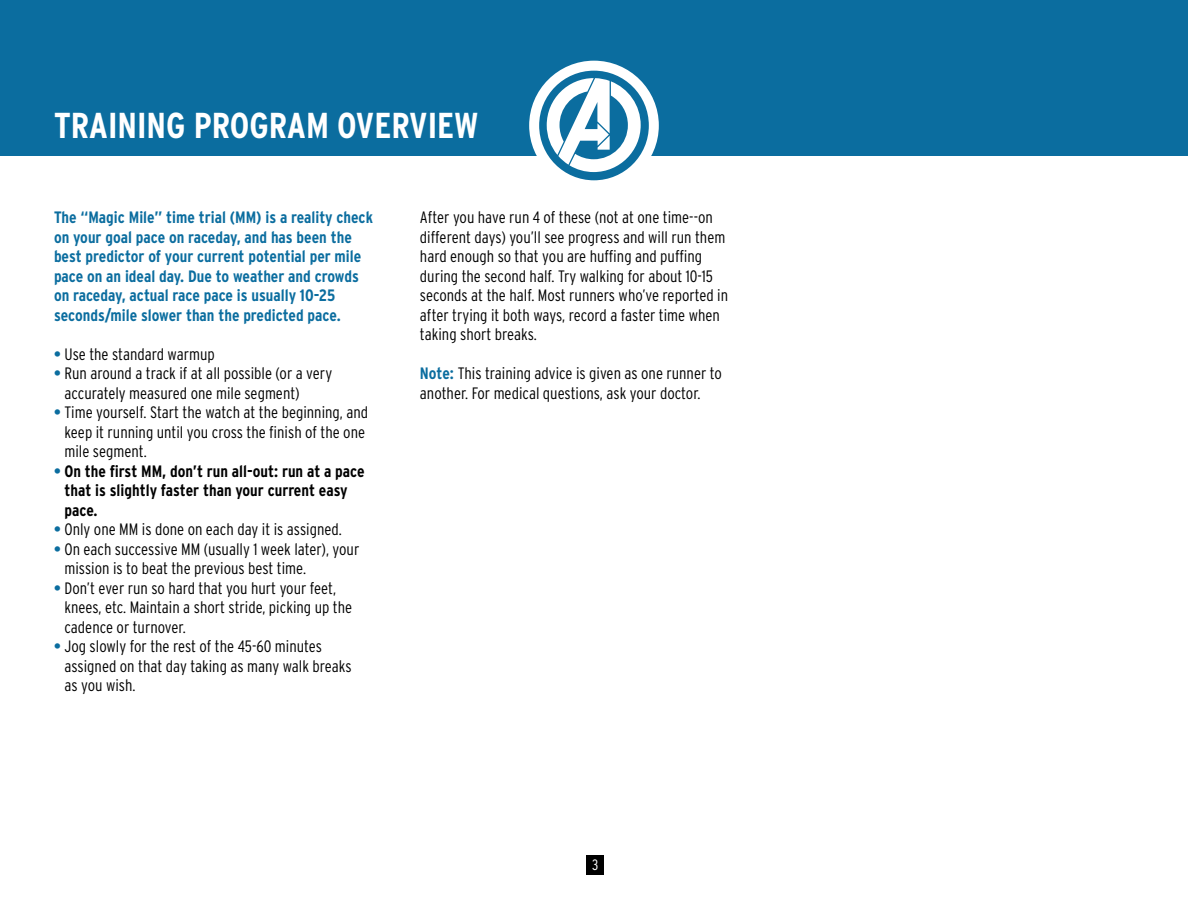
<style>
.page{position:relative;width:1188px;height:918px;background:#fff}
.page>*{position:absolute;margin:0;border:0;box-sizing:border-box;transform-origin:0 0}
.t1{font:700 condensed 36px "Interstate";color:#fff}
.t2{font:300 condensed 16.5px/19.5px "Interstate";color:#000}
.t3{font:700 condensed 16.5px/19.5px "Interstate";color:#0b6d9f}
.t4{font:700 condensed 16.5px/19.5px "Interstate";color:#000}
.t5{font:300 condensed 15px "Interstate";color:#fff}
.s1{font-weight:700;color:#0b6d9f}
.s2{color:#0b6d9f}
</style>
<div class="page">
<div style="left:586px;top:855px;width:18px;height:19px;background:#000"></div>
<div style="left:0;top:0;width:1188px;height:155px;background:#0b6d9f"></div>
<svg style="left:529px;top:61px;width:130px;height:120px"></svg>
<h1 class="t1" style="left:54px;top:106px;width:426px">TRAINING PROGRAM OVERVIEW</h1>
<p class="t3" style="left:54px;top:208px;width:321px">The “Magic Mile” time trial (MM) is a reality check on your goal pace on raceday, and has been the best predictor of your current potential per mile pace on an ideal day. Due to weather and crowds on raceday, actual race pace is usually 10-25 seconds/mile slower than the predicted pace.</p>
<p class="t2" style="left:54px;top:344px;width:162px"><span class="s1">•</span> Use the standard warmup</p>
<p class="t2" style="left:64px;top:364px;width:269px;text-indent:-10px"><span class="s1">•</span> Run around a track if at all possible (or a very accurately measured one mile segment)</p>
<p class="t2" style="left:64px;top:403px;width:305px;text-indent:-10px"><span class="s1">•</span> Time yourself. Start the watch at the beginning, and keep it running until you cross the finish of the one mile segment.</p>
<p class="t4" style="left:64px;top:461px;width:302px;text-indent:-10px"><span class="s2">•</span> On the first MM, don’t run all-out: run at a pace that is slightly faster than your current easy pace.</p>
<p class="t2" style="left:54px;top:520px;width:289px"><span class="s1">•</span> Only one MM is done on each day it is assigned.</p>
<p class="t2" style="left:64px;top:539px;width:296px;text-indent:-10px"><span class="s1">•</span> On each successive MM (usually 1 week later), your mission is to beat the previous best time.</p>
<p class="t2" style="left:64px;top:578px;width:289px;text-indent:-10px"><span class="s1">•</span> Don’t ever run so hard that you hurt your feet, knees, etc. Maintain a short stride, picking up the cadence or turnover.</p>
<p class="t2" style="left:64px;top:637px;width:289px;text-indent:-10px"><span class="s1">•</span> Jog slowly for the rest of the 45-60 minutes assigned on that day taking as many walk breaks as you wish.</p>
<p class="t2" style="left:420px;top:208px;width:310px">After you have run 4 of these (not at one time--on different days) you’ll see progress and will run them hard enough so that you are huffing and puffing during the second half. Try walking for about 10-15 seconds at the half. Most runners who’ve reported in after trying it both ways, record a faster time when taking short breaks.</p>
<p class="t2" style="left:420px;top:364px;width:303px"><span class="s1">Note:</span> This training advice is given as one runner to another. For medical questions, ask your doctor.</p>
<p class="t5" style="left:592px;top:857px;width:8px">3</p>
</div>
